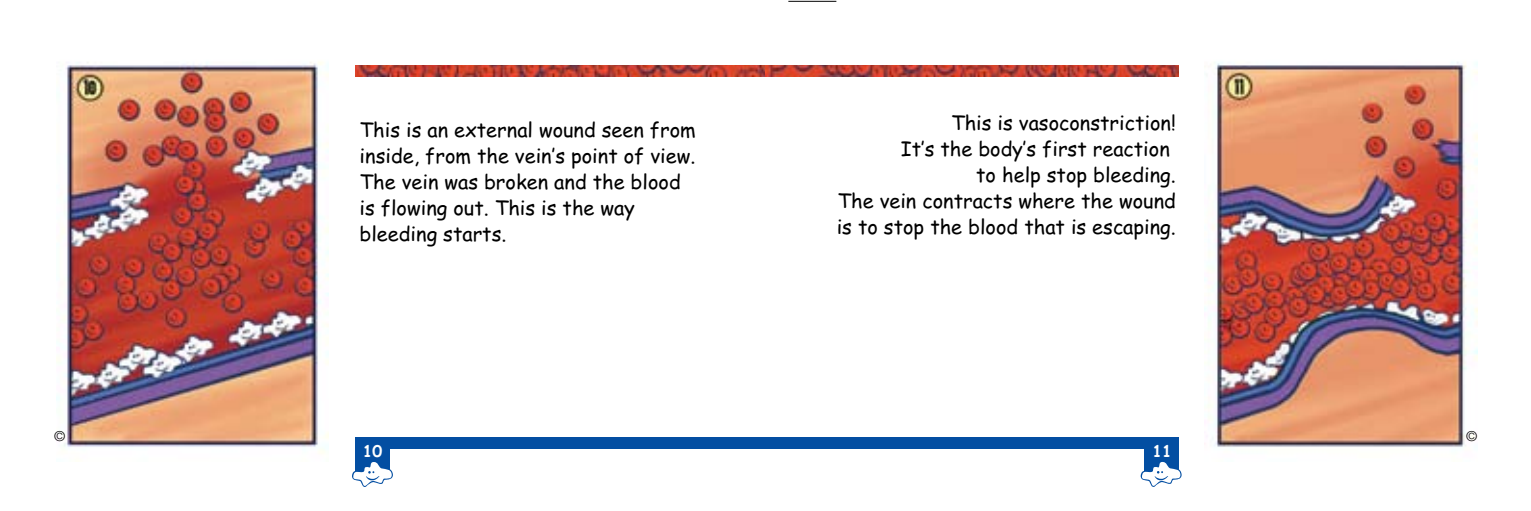
<style>
.page{position:relative;width:1531px;height:511px;background:#fff}
.page>*{position:absolute;margin:0;border:0;box-sizing:border-box;transform-origin:0 0}
.t1{font:20px/26px "Comic Sans MS";color:#000}
.t2{font:700 16px "Comic Sans MS";color:#fff}
.t3{font:300 14px "Helvetica Neue";color:#000}
</style>
<div class="page">
<img style="left:56px;top:62px;width:272px;height:392px">
<img style="left:355px;top:65px;width:410px;height:11px">
<div style="left:355px;top:436px;width:440px;height:12px;background:#034ea2"></div>
<div style="left:355px;top:436px;width:34px;height:34px;background:#034ea2"></div>
<svg style="left:352px;top:459px;width:41px;height:28px"></svg>
<hr style="left:788px;top:1px;width:48px;height:1px;background:#000">
<hr style="left:788px;top:510px;width:48px;height:1px;background:#000">
<img style="left:1205px;top:62px;width:272px;height:385px">
<img style="left:765px;top:65px;width:413px;height:11px">
<div style="left:765px;top:436px;width:413px;height:12px;background:#034ea2"></div>
<div style="left:1144px;top:436px;width:34px;height:34px;background:#034ea2"></div>
<svg style="left:1140px;top:459px;width:41px;height:28px"></svg>
<p class="t1" style="left:360px;top:115px;width:338px">This is an external wound seen from inside, from the vein’s point of view.<br>The vein was broken and the blood is flowing out. This is the way bleeding starts.</p>
<p class="t1" style="left:951px;top:109px;width:226px">This is vasoconstriction!</p>
<p class="t1" style="left:901px;top:135px;width:271px">It’s the body’s first reaction</p>
<p class="t1" style="left:976px;top:161px;width:201px">to help stop bleeding.</p>
<p class="t1" style="left:837px;top:187px;width:340px">The vein contracts where the wound</p>
<p class="t1" style="left:837px;top:213px;width:341px">is to stop the blood that is escaping.</p>
<p class="t3" style="left:54px;top:427px;width:13px">©</p>
<p class="t3" style="left:1466px;top:427px;width:13px">©</p>
<p class="t2" style="left:363px;top:438px;width:21px">10</p>
<p class="t2" style="left:1152px;top:438px;width:21px">11</p>
</div>
